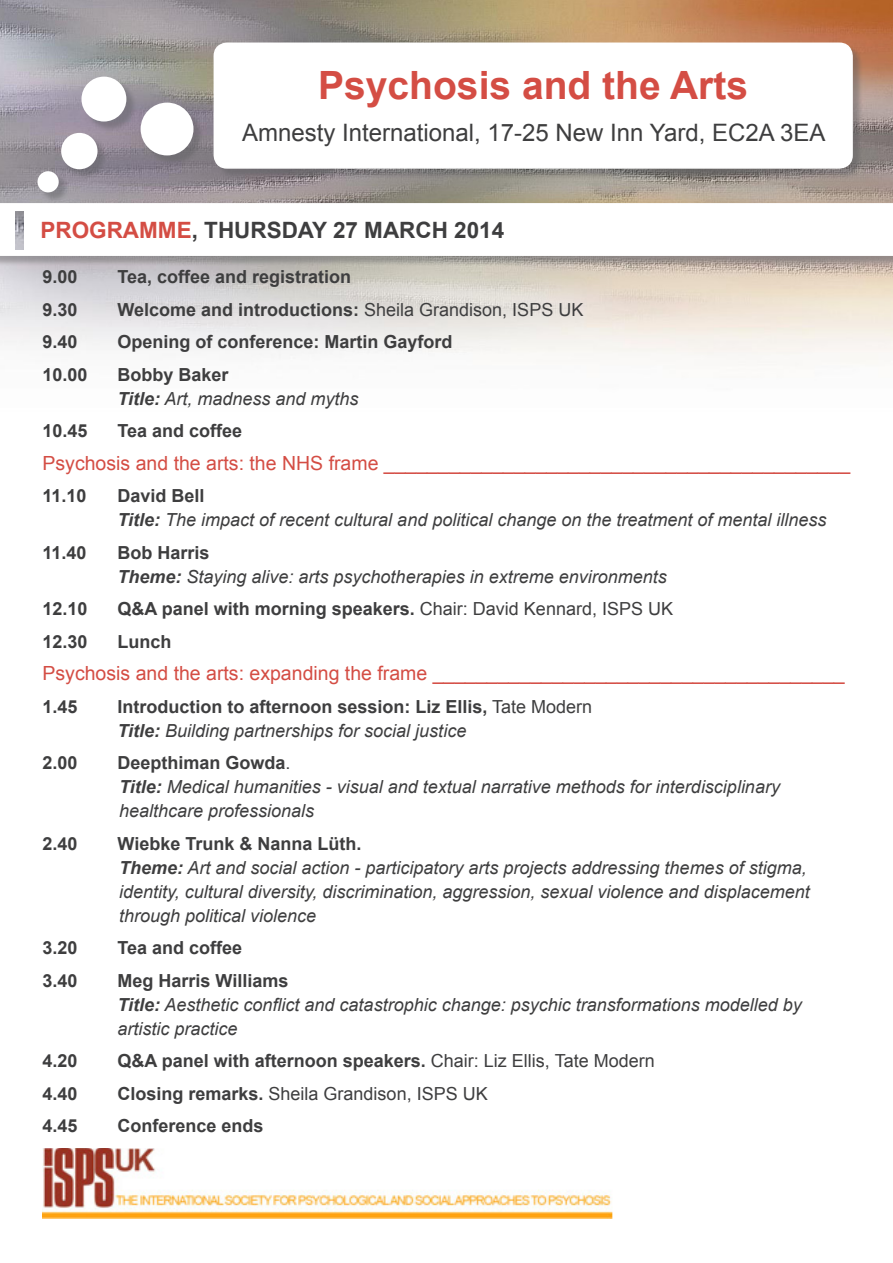
<style>
.page{position:relative;width:893px;height:1263px;background:#fff}
.page>*{position:absolute;margin:0;border:0;box-sizing:border-box;transform-origin:0 0}
.t1{font:700 39px "Arial";color:#d44d44}
.t2{font:24px "Arial";color:#3e3e3f}
.t3{font:700 22.5px "Arial";color:#3e3e3f}
.t4{font:19.5px "Arial";color:#d44d44}
.t5{font:italic 18px/24px "Arial";color:#3e3e3f}
.t6{font:700 18px/24px "Arial";color:#3e3e3f}
.t7{font:18px "Arial";color:#3e3e3f}
.s1{color:#d44d44}
.s2{font-weight:400}
.s3{font-weight:700;font-style:normal}
.s4{font-weight:700}
.s5{font-style:italic}
.s6{font-weight:400;font-style:italic}
</style>
<div class="page">
<img style="left:0;top:0;width:893px;height:203px">
<img style="left:0;top:266px;width:893px;height:901px">
<img style="left:43px;top:1148px;width:571px;height:70px">
<div style="left:215px;top:44px;width:648px;height:135px;background:#5d5d60;opacity:.45"></div>
<div style="left:214px;top:43px;width:638px;height:125px;background:#fff;border-radius:13px"></div>
<div style="left:214px;top:43px;width:639px;height:126px;border:2px solid #fff;border-radius:13px"></div>
<div style="left:0;top:204px;width:893px;height:62px;background:#636366;opacity:.45"></div>
<svg style="left:0;top:203px;width:893px;height:53px"></svg>
<div style="left:62px;top:134px;width:46px;height:46px;background:#5d5d60;opacity:.45"></div>
<div style="left:61px;top:133px;width:37px;height:36px;background:#fff;border-radius:50%"></div>
<div style="left:83px;top:78px;width:54px;height:54px;background:#5d5d60;opacity:.45"></div>
<div style="left:81px;top:77px;width:45px;height:45px;background:#fff;border-radius:50%"></div>
<div style="left:39px;top:173px;width:30px;height:30px;background:#5d5d60;opacity:.45"></div>
<div style="left:38px;top:171px;width:21px;height:21px;background:#fff;border-radius:50%"></div>
<div style="left:142px;top:104px;width:62px;height:62px;background:#5d5d60;opacity:.45"></div>
<div style="left:141px;top:103px;width:52px;height:52px;background:#fff;border-radius:50%"></div>
<img style="left:15px;top:211px;width:8px;height:39px">
<p class="t1" style="left:318px;top:60px;width:431px">Psychosis and the Arts</p>
<p class="t2" style="left:242px;top:116px;width:585px">Amnesty International, 17-25 New Inn Yard, EC2A 3EA</p>
<p class="t3" style="left:40px;top:215px;width:465px"><span class="s1">PROGRAMME</span>, THURSDAY 27 MARCH 2014</p>
<p class="t6" style="left:43px;top:265px;width:37px">9.00</p>
<p class="t6" style="left:118px;top:265px;width:235px">Tea, coffee and registration</p>
<p class="t6" style="left:43px;top:298px;width:37px">9.30</p>
<p class="t6" style="left:118px;top:298px;width:467px">Welcome and introductions: <span class="s2">Sheila Grandison, ISPS UK</span></p>
<p class="t6" style="left:43px;top:330px;width:37px">9.40</p>
<p class="t6" style="left:118px;top:330px;width:337px">Opening of conference: Martin Gayford</p>
<p class="t6" style="left:43px;top:363px;width:47px">10.00</p>
<p class="t5" style="left:118px;top:363px;width:243px"><span class="s3">Bobby Baker<br></span><span class="s4">Title:</span> Art, madness and myths</p>
<p class="t6" style="left:43px;top:419px;width:47px">10.45</p>
<p class="t6" style="left:118px;top:419px;width:126px">Tea and coffee</p>
<p class="t4" style="left:43px;top:450px;width:809px">Psychosis and the arts: the NHS frame ___________________________________________</p>
<p class="t6" style="left:43px;top:484px;width:46px">11.10</p>
<p class="t5" style="left:118px;top:484px;width:710px"><span class="s3">David Bell<br></span><span class="s4">Title:</span> The impact of recent cultural and political change on the treatment of mental illness</p>
<p class="t6" style="left:43px;top:541px;width:46px">11.40</p>
<p class="t5" style="left:118px;top:541px;width:551px"><span class="s3">Bob Harris<br></span><span class="s4">Theme:</span> Staying alive: arts psychotherapies in extreme environments</p>
<p class="t6" style="left:43px;top:597px;width:47px">12.10</p>
<p class="t6" style="left:118px;top:597px;width:557px">Q&amp;A panel with morning speakers. <span class="s2">Chair: David Kennard, ISPS UK</span></p>
<p class="t6" style="left:43px;top:630px;width:47px">12.30</p>
<p class="t6" style="left:118px;top:630px;width:55px">Lunch</p>
<p class="t4" style="left:43px;top:661px;width:804px">Psychosis and the arts: expanding the frame ______________________________________</p>
<p class="t6" style="left:43px;top:695px;width:37px">1.45</p>
<p class="t6" style="left:118px;top:695px;width:476px">Introduction to afternoon session: Liz Ellis, <span class="s2">Tate Modern<br></span><span class="s5">Title:</span> <span class="s6">Building partnerships for social justice</span></p>
<p class="t6" style="left:43px;top:751px;width:37px">2.00</p>
<p class="t6" style="left:118px;top:751px;width:175px">Deepthiman Gowda<span class="s2">.</span></p>
<p class="t5" style="left:119px;top:775px;width:662px"><span class="s4">Title:</span> Medical humanities - visual and textual narrative methods for interdisciplinary healthcare professionals</p>
<p class="t6" style="left:43px;top:832px;width:37px">2.40</p>
<p class="t6" style="left:118px;top:832px;width:245px">Wiebke Trunk &amp; Nanna Lüth.</p>
<p class="t5" style="left:119px;top:856px;width:692px"><span class="s4">Theme:</span> Art and social action - participatory arts projects addressing themes of stigma, identity, cultural diversity, discrimination, aggression, sexual violence and displacement through political violence</p>
<p class="t6" style="left:43px;top:936px;width:37px">3.20</p>
<p class="t6" style="left:118px;top:936px;width:126px">Tea and coffee</p>
<p class="t6" style="left:43px;top:969px;width:37px">3.40</p>
<p class="t5" style="left:118px;top:969px;width:686px"><span class="s3">Meg Harris Williams<br></span><span class="s4">Title:</span> Aesthetic conflict and catastrophic change: psychic transformations modelled by</p>
<p class="t5" style="left:118px;top:1017px;width:122px">artistic practice</p>
<p class="t6" style="left:43px;top:1049px;width:37px">4.20</p>
<p class="t6" style="left:118px;top:1049px;width:539px">Q&amp;A panel with afternoon speakers. <span class="s2">Chair: Liz Ellis, Tate Modern</span></p>
<p class="t6" style="left:43px;top:1082px;width:37px">4.40</p>
<p class="t7" style="left:118px;top:1082px;width:372px"><span class="s4">Closing remarks.</span> Sheila Grandison, ISPS UK</p>
<p class="t6" style="left:43px;top:1114px;width:37px">4.45</p>
<p class="t6" style="left:118px;top:1114px;width:148px">Conference ends</p>
</div>
